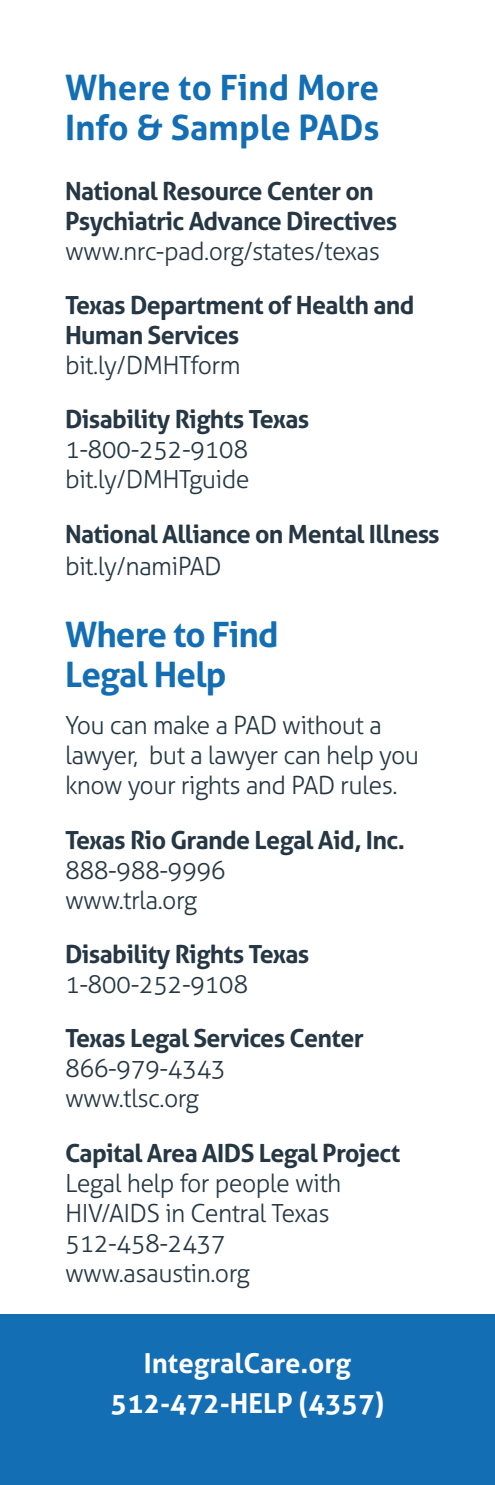
<style>
.page{position:relative;width:495px;height:1485px;background:#fff}
.page>*{position:absolute;margin:0;border:0;box-sizing:border-box;transform-origin:0 0}
.t1{font:700 35px/40px "Aller";letter-spacing:-.015em;color:#136eb4}
.Italics{font:700 27.5px "Aller";color:#fff}
.t2{font:700 25px/30px "Aller";letter-spacing:-.025em;color:#253744}
.t3{font:300 25px/30px "Aller";letter-spacing:-.025em;color:#253744}
.s1{font-weight:300}
.s2{font-weight:700}
</style>
<div class="page">
<div style="left:0;top:1315px;width:495px;height:170px;background:#136eb4"></div>
<p class="t1" style="left:65px;top:67px;width:316px">Where to Find More<br>Info &amp; Sample PADs</p>
<p class="t2" style="left:65px;top:176px;width:334px">National Resource Center on<br>Psychiatric Advance Directives <span class="s1">www.nrc-pad.org/states/texas</span></p>
<p class="t2" style="left:65px;top:290px;width:351px">Texas Department of Health and<br>Human Services <span class="s1">bit.ly/DMHTform</span></p>
<p class="t3" style="left:65px;top:404px;width:246px"><span class="s2">Disability Rights Texas<br></span>1-800-252-9108 bit.ly/DMHTguide</p>
<p class="t2" style="left:65px;top:517px;width:376px;line-height:32.5px">National Alliance on Mental Illness <span class="s1">bit.ly/namiPAD</span></p>
<p class="t1" style="left:65px;top:614px;width:215px">Where to Find<br>Legal Help</p>
<p class="t3" style="left:65px;top:711px;width:356px">You can make a PAD without a lawyer, but a lawyer can help you know your rights and PAD rules.</p>
<p class="t2" style="left:65px;top:825px;width:341px">Texas Rio Grande Legal Aid, Inc.<br><span class="s1">888-988-9996<br>www.trla.org</span></p>
<p class="t2" style="left:65px;top:939px;width:246px">Disability Rights Texas<br><span class="s1">1-800-252-9108</span></p>
<p class="t2" style="left:65px;top:1023px;width:300px">Texas Legal Services Center<br><span class="s1">866-979-4343 www.tlsc.org</span></p>
<p class="t3" style="left:65px;top:1138px;width:337px"><span class="s2">Capital Area AIDS Legal Project<br></span>Legal help for people with<br>HIV/AIDS in Central Texas<br>512-458-2437 www.asaustin.org</p>
<p class="Italics" style="left:144px;top:1347px;width:209px">IntegralCare.org</p>
<p class="Italics" style="left:111px;top:1387px;width:275px">512-472-HELP (4357)</p>
</div>
